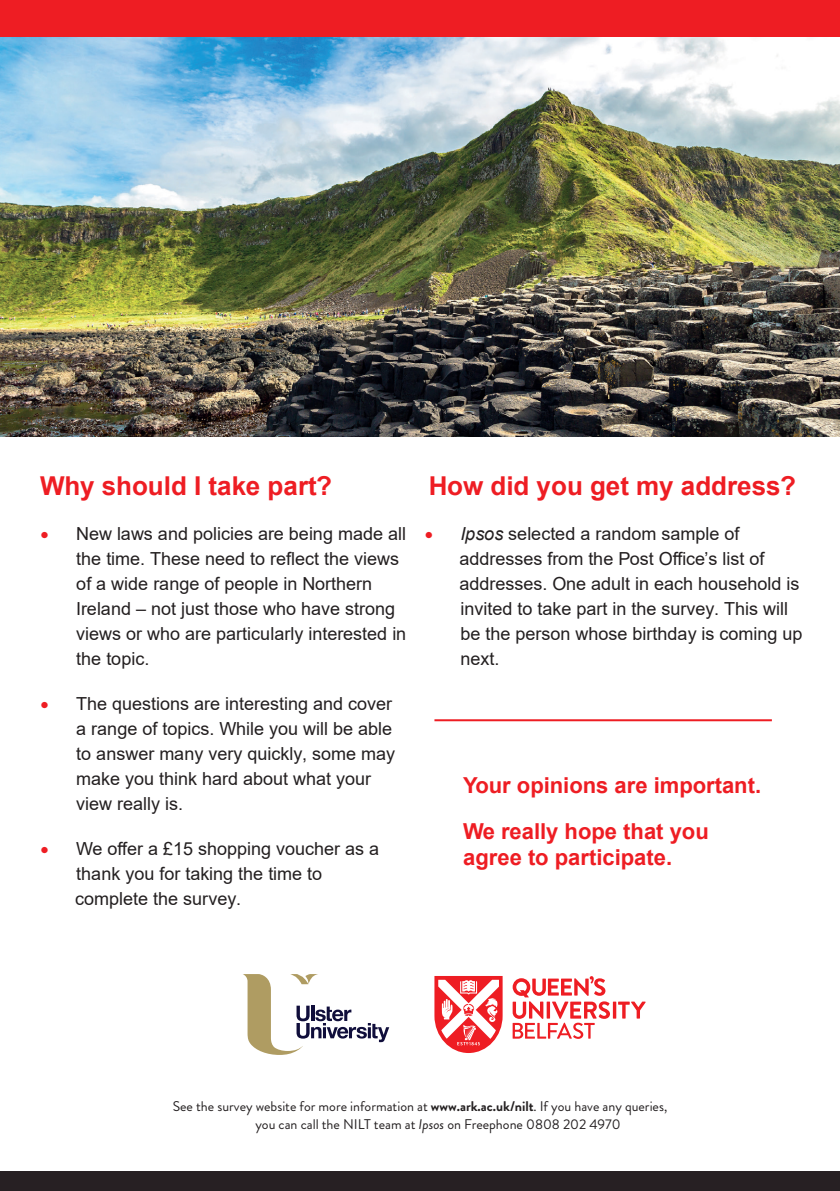
<style>
.page{position:relative;width:840px;height:1191px;background:#fff}
.page>*{position:absolute;margin:0;border:0;box-sizing:border-box;transform-origin:0 0}
.t1{font:700 26px "Arial";color:#ee1d23}
.t2{font:700 22px/46px "Arial";color:#ee1d23}
.t3{font:18px/25px "Arial";color:#231f20}
.t4{font:14px/18px "Brandon Grotesque";color:#231f20}
.s1{font-family:"Brandon Grotesque";font-weight:900;font-size:22px;color:#ee1d23}
.s2{font-style:italic}
.s3{font-weight:700}
</style>
<div class="page">
<img style="left:0;top:37px;width:839px;height:400px">
<div style="left:0;top:0;width:839px;height:37px;background:#ee1d23"></div>
<div style="left:0;top:1171px;width:839px;height:20px;background:#272023"></div>
<svg style="left:434px;top:976px;width:68px;height:77px"></svg>
<svg style="left:612px;top:1001px;width:4px;height:17px"></svg>
<svg style="left:618px;top:1001px;width:27px;height:17px"></svg>
<svg style="left:512px;top:976px;width:97px;height:62px"></svg>
<svg style="left:243px;top:974px;width:146px;height:81px"></svg>
<hr style="left:434px;top:719px;width:337px;height:2px;background:#ee1d23">
<h1 class="t1" style="left:40px;top:472px;width:293px">Why should I take part?</h1>
<p class="t3" style="left:76px;top:522px;width:331px;text-indent:-36px"><span class="s1">•</span> New laws and policies are being made all the time. These need to reflect the views of a wide range of people in Northern Ireland – not just those who have strong views or who are particularly interested in the topic.</p>
<p class="t3" style="left:76px;top:691px;width:320px;text-indent:-36px"><span class="s1">•</span> The questions are interesting and cover a range of topics. While you will be able to answer many very quickly, some may make you think hard about what your view really is.</p>
<p class="t3" style="left:75px;top:836px;width:305px;text-indent:-35px"><span class="s1">•</span> We offer a £15 shopping voucher as a thank you for taking the time to complete the survey.</p>
<h1 class="t1" style="left:428px;top:472px;width:368px">How did you get my address?</h1>
<p class="t3" style="left:459px;top:522px;width:344px;text-indent:-35px"><span class="s1">•</span> <span class="s2">Ipsos</span> selected a random sample of addresses from the Post Office’s list of addresses. One adult in each household is invited to take part in the survey. This will be the person whose birthday is coming up next.</p>
<p class="t2" style="left:463px;top:763px;width:299px">Your opinions are important.<br>We really hope that you</p>
<p class="t2" style="left:463px;top:835px;width:210px">agree to participate.</p>
<p class="t4" style="left:255px;top:1097px;width:413px;text-indent:-83px">See the survey website for more information at <span class="s3">www.ark.ac.uk/nilt</span>. If you have any queries, you can call the NILT team at <span class="s2">Ipsos</span> on Freephone 0808 202 4970</p>
</div>
